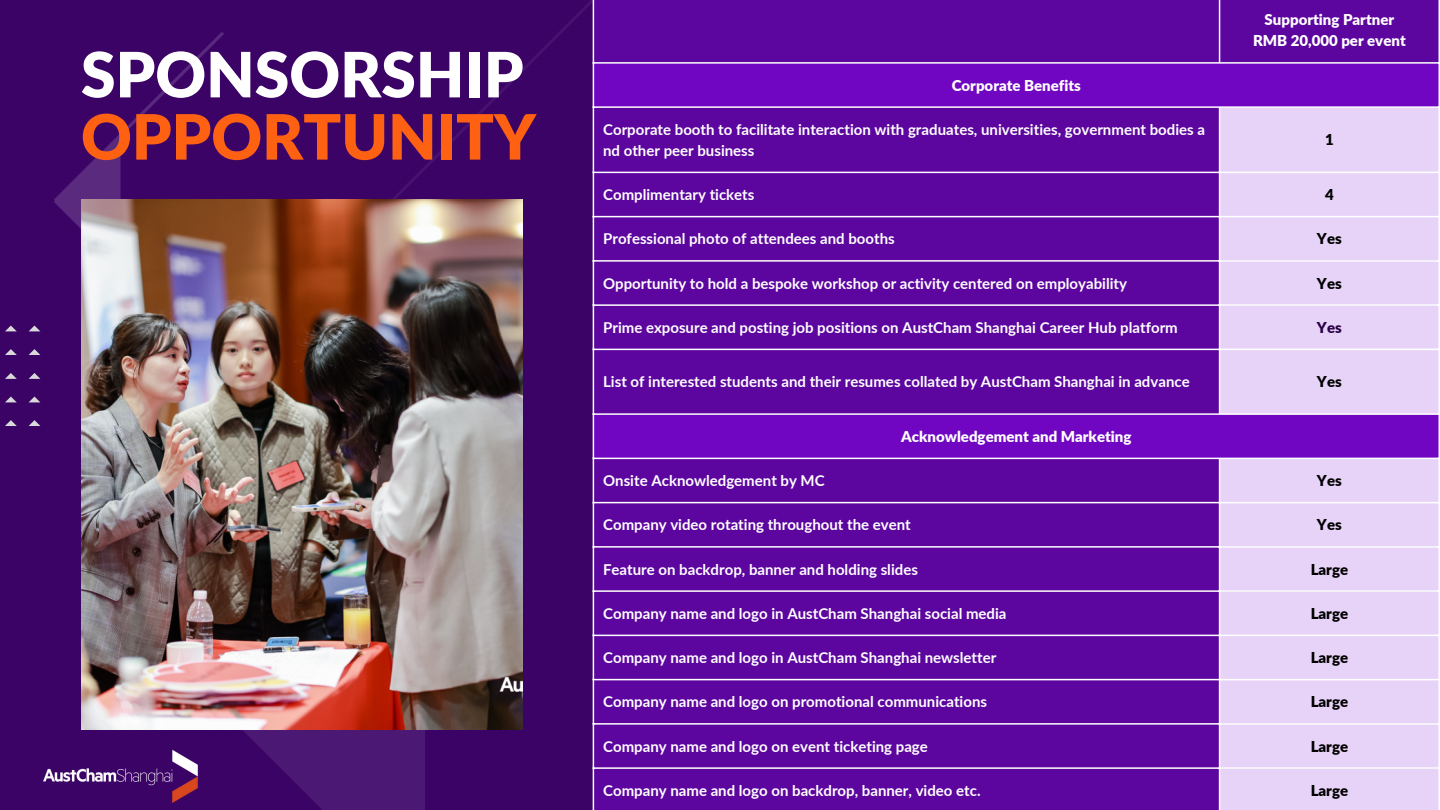
<style>
.page{position:relative;width:1440px;height:810px;background:#fff}
.page>*{position:absolute;margin:0;border:0;box-sizing:border-box;transform-origin:0 0}
.t1{font:900 62.5px "Lato";color:#fff}
.t2{font:900 62.5px "Lato";color:#ff6113}
.t3{font:700 15px/21px "Lato";color:#fff}
.t4{font:900 15px/21px "Lato";color:#fff;text-align:center}
.t5{font:900 15px "Lato";color:#000}
.t6{font:900 15px "Lato";color:#290047}
</style>
<div class="page">
<img style="left:0;top:0;width:593px;height:810px">
<svg style="left:5px;top:326px;width:12px;height:5px"></svg>
<svg style="left:5px;top:349px;width:12px;height:6px"></svg>
<svg style="left:5px;top:373px;width:12px;height:6px"></svg>
<svg style="left:5px;top:397px;width:12px;height:5px"></svg>
<svg style="left:5px;top:420px;width:12px;height:6px"></svg>
<svg style="left:29px;top:326px;width:11px;height:5px"></svg>
<svg style="left:29px;top:349px;width:11px;height:6px"></svg>
<svg style="left:29px;top:373px;width:11px;height:6px"></svg>
<svg style="left:29px;top:397px;width:11px;height:5px"></svg>
<svg style="left:29px;top:420px;width:11px;height:6px"></svg>
<img style="left:40px;top:749px;width:160px;height:53px">
<div style="left:594px;top:1px;width:844px;height:808px;background:#5d069f"></div>
<svg style="left:594px;top:64px;width:844px;height:394px;background:#6207a8"></svg>
<svg style="left:1219px;top:108px;width:219px;height:701px;background:#e0c6f4"></svg>
<hr style="left:1219px;top:0;width:1px;height:62px;background:#fff">
<hr style="left:1219px;top:108px;width:1px;height:305px;background:#fff">
<hr style="left:1219px;top:459px;width:1px;height:351px;background:#fff">
<hr style="left:593px;top:62px;width:847px;height:2px;background:#fff">
<hr style="left:593px;top:106px;width:847px;height:2px;background:#fff">
<hr style="left:593px;top:172px;width:847px;height:1px;background:#fff">
<hr style="left:593px;top:216px;width:847px;height:1px;background:#fff">
<hr style="left:593px;top:260px;width:847px;height:2px;background:#fff">
<hr style="left:593px;top:304px;width:847px;height:2px;background:#fff">
<hr style="left:593px;top:349px;width:847px;height:1px;background:#fff">
<hr style="left:593px;top:413px;width:847px;height:2px;background:#fff">
<hr style="left:593px;top:458px;width:847px;height:1px;background:#fff">
<hr style="left:593px;top:502px;width:847px;height:1px;background:#fff">
<hr style="left:593px;top:546px;width:847px;height:2px;background:#fff">
<hr style="left:593px;top:590px;width:847px;height:2px;background:#fff">
<hr style="left:593px;top:635px;width:847px;height:1px;background:#fff">
<hr style="left:593px;top:679px;width:847px;height:1px;background:#fff">
<hr style="left:593px;top:723px;width:847px;height:2px;background:#fff">
<hr style="left:593px;top:767px;width:847px;height:2px;background:#fff">
<img style="left:81px;top:200px;width:442px;height:529px">
<h1 class="t1" style="left:81px;top:36px;width:444px">SPONSORSHIP</h1>
<h1 class="t2" style="left:81px;top:98px;width:456px">OPPORTUNITY</h1>
<p class="t4" style="left:1253px;top:9px;width:154px">Supporting Partner<br>RMB 20,000 per event</p>
<p class="t4" style="left:952px;top:74px;width:131px">Corporate Benefits</p>
<p class="t3" style="left:603px;top:119px;width:603px">Corporate booth to facilitate interaction with graduates, universities, government bodies a nd other peer business</p>
<p class="t5" style="left:1325px;top:131px;width:10px">1</p>
<p class="t3" style="left:603px;top:184px;width:153px">Complimentary tickets</p>
<p class="t5" style="left:1325px;top:185px;width:10px">4</p>
<p class="t3" style="left:603px;top:228px;width:293px">Professional photo of attendees and booths</p>
<p class="t5" style="left:1317px;top:230px;width:26px">Yes</p>
<p class="t3" style="left:603px;top:272px;width:525px">Opportunity to hold a bespoke workshop or activity centered on employability</p>
<p class="t5" style="left:1317px;top:274px;width:26px">Yes</p>
<p class="t3" style="left:603px;top:317px;width:576px">Prime exposure and posting job positions on AustCham Shanghai Career Hub platform</p>
<p class="t6" style="left:1317px;top:318px;width:26px">Yes</p>
<p class="t3" style="left:603px;top:371px;width:588px">List of interested students and their resumes collated by AustCham Shanghai in advance</p>
<p class="t5" style="left:1317px;top:372px;width:26px">Yes</p>
<p class="t4" style="left:901px;top:426px;width:232px">Acknowledgement and Marketing</p>
<p class="t3" style="left:603px;top:470px;width:223px">Onsite Acknowledgement by MC</p>
<p class="t5" style="left:1317px;top:471px;width:26px">Yes</p>
<p class="t3" style="left:603px;top:514px;width:309px">Company video rotating throughout the event</p>
<p class="t5" style="left:1317px;top:516px;width:26px">Yes</p>
<p class="t3" style="left:603px;top:558px;width:316px">Feature on backdrop, banner and holding slides</p>
<p class="t5" style="left:1311px;top:560px;width:39px">Large</p>
<p class="t3" style="left:603px;top:603px;width:405px">Company name and logo in AustCham Shanghai social media</p>
<p class="t5" style="left:1311px;top:604px;width:39px">Large</p>
<p class="t3" style="left:603px;top:647px;width:395px">Company name and logo in AustCham Shanghai newsletter</p>
<p class="t5" style="left:1311px;top:648px;width:39px">Large</p>
<p class="t3" style="left:603px;top:691px;width:385px">Company name and logo on promotional communications</p>
<p class="t5" style="left:1311px;top:693px;width:39px">Large</p>
<p class="t3" style="left:603px;top:735px;width:326px">Company name and logo on event ticketing page</p>
<p class="t5" style="left:1311px;top:737px;width:39px">Large</p>
<p class="t3" style="left:603px;top:780px;width:379px">Company name and logo on backdrop, banner, video etc.</p>
<p class="t5" style="left:1311px;top:781px;width:39px">Large</p>
</div>
